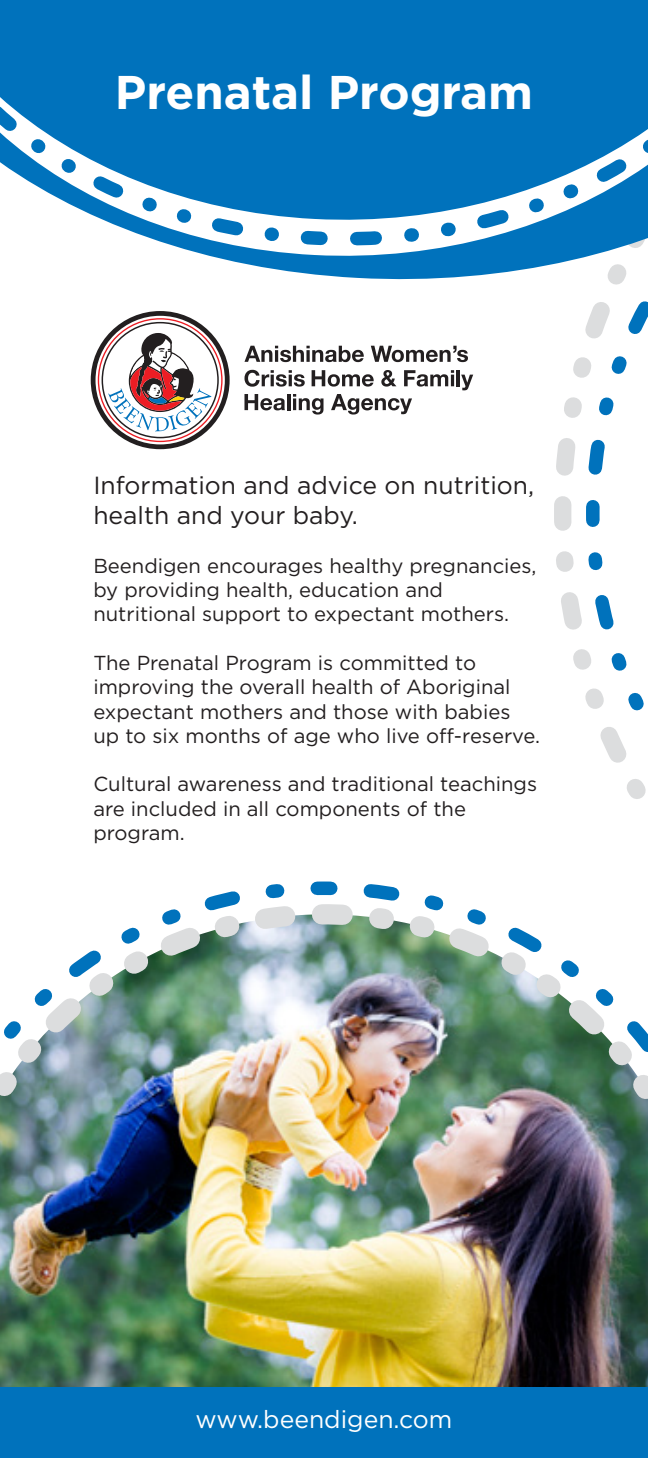
<style>
.page{position:relative;width:648px;height:1458px;background:#fff}
.page>*{position:absolute;margin:0;border:0;box-sizing:border-box;transform-origin:0 0}
.Heading{font:700 47.25px "Gotham";color:#fff}
.Main{font:24.75px/29.7px "Gotham";color:#231f20}
.Heading-2{font:24.75px "Gotham";color:#fff}
.Main-2{font:20.25px/24.3px "Gotham";color:#231f20}
</style>
<div class="page">
<img style="left:0;top:1180px;width:648px;height:207px">
<img style="left:0;top:881px;width:648px;height:299px">
<svg style="left:545px;top:283px;width:103px;height:733px"></svg>
<div style="left:0;top:1387px;width:648px;height:71px;background:#0072bc"></div>
<svg style="left:268px;top:268px;width:359px;height:15px"></svg>
<svg style="left:195px;top:252px;width:430px;height:16px;fill:#0072bc"></svg>
<svg style="left:133px;top:232px;width:515px;height:20px"></svg>
<svg style="left:0;top:0;width:648px;height:232px;background:#2083c4"></svg>
<svg style="left:91px;top:311px;width:139px;height:138px"></svg>
<svg style="left:244px;top:346px;width:120px;height:16px"></svg>
<svg style="left:371px;top:346px;width:97px;height:16px"></svg>
<svg style="left:244px;top:370px;width:61px;height:17px"></svg>
<svg style="left:312px;top:370px;width:62px;height:17px"></svg>
<svg style="left:381px;top:370px;width:15px;height:17px"></svg>
<svg style="left:404px;top:370px;width:50px;height:17px"></svg>
<hr style="left:457px;top:370px;width:3px;height:16px;background:#231f20">
<svg style="left:461px;top:375px;width:12px;height:15px"></svg>
<svg style="left:244px;top:394px;width:41px;height:16px"></svg>
<hr style="left:287px;top:394px;width:3px;height:16px;background:#231f20">
<svg style="left:293px;top:394px;width:31px;height:21px"></svg>
<svg style="left:331px;top:394px;width:81px;height:21px"></svg>
<p class="Heading" style="left:115px;top:61px;width:420px">Prenatal Program</p>
<p class="Main" style="left:93px;top:470px;width:442px">Information and advice on nutrition, health and your baby.</p>
<p class="Main-2" style="left:93px;top:553px;width:445px">Beendigen encourages healthy pregnancies, by providing health, education and nutritional support to expectant mothers.</p>
<p class="Main-2" style="left:93px;top:650px;width:448px">The Prenatal Program is committed to improving the overall health of Aboriginal expectant mothers and those with babies up to six months of age who live off-reserve.</p>
<p class="Main-2" style="left:93px;top:772px;width:445px">Cultural awareness and traditional teachings are included in all components of the program.</p>
<p class="Heading-2" style="left:196px;top:1404px;width:258px">www.beendigen.com</p>
</div>
